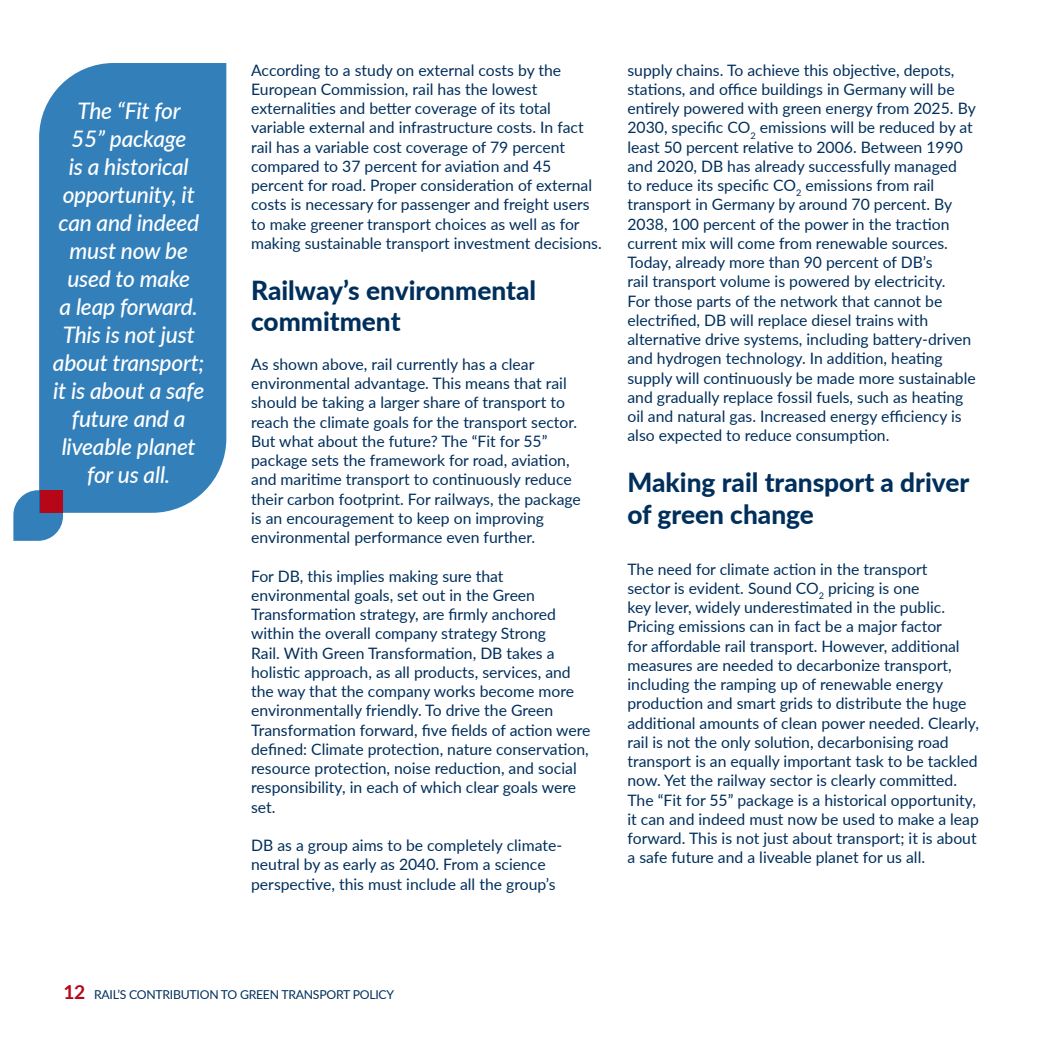
<style>
.page{position:relative;width:1042px;height:1042px;background:#fff}
.page>*{position:absolute;margin:0;border:0;box-sizing:border-box;transform-origin:0 0}
.t1{font:800 26.25px/31.5px "Lato";color:#002f5c}
.t2{font:italic 500 22.75px/28px "Lato";letter-spacing:-.01em;color:#fff;text-align:center}
.t3{font:15.75px/19.2px "Lato";color:#002f5c}
.t4{font:12.25px "Lato";letter-spacing:-.02em;color:#002f5c}
.s1{font-weight:700;font-size:19.25px;color:#b50718}
</style>
<div class="page">
<div style="left:39px;top:63px;width:187px;height:450px;background:#337fba"></div>
<svg style="left:13px;top:490px;width:50px;height:51px;background:#5091c4"></svg>
<div style="left:40px;top:490px;width:23px;height:23px;background:#b50718"></div>
<h2 class="t2" style="left:53px;top:95px;width:153px">The “Fit for<br>55” package<br>is a historical opportunity, it can and indeed must now be used to make<br>a leap forward.<br>This is not just about transport; it is about a safe future and a liveable planet for us all.</h2>
<p class="t3" style="left:251px;top:60px;width:352px">According to a study on external costs by the European Commission, rail has the lowest externalities and better coverage of its total variable external and infrastructure costs. In fact rail has a variable cost coverage of 79 percent compared to 37 percent for aviation and 45 percent for road. Proper consideration of external costs is necessary for passenger and freight users to make greener transport choices as well as for making sustainable transport investment decisions.</p>
<h1 class="t1" style="left:251px;top:273px;width:286px">Railway’s environmental commitment</h1>
<p class="t3" style="left:251px;top:354px;width:331px">As shown above, rail currently has a clear environmental advantage. This means that rail should be taking a larger share of transport to reach the climate goals for the transport sector.<br>But what about the future? The “Fit for 55” package sets the framework for road, aviation, and maritime transport to continuously reduce their carbon footprint. For railways, the package is an encouragement to keep on improving environmental performance even further.</p>
<p class="t3" style="left:251px;top:565px;width:341px">For DB, this implies making sure that environmental goals, set out in the Green Transformation strategy, are firmly anchored within the overall company strategy Strong<br>Rail. With Green Transformation, DB takes a holistic approach, as all products, services, and the way that the company works become more environmentally friendly. To drive the Green Transformation forward, five fields of action were defined: Climate protection, nature conservation, resource protection, noise reduction, and social responsibility, in each of which clear goals were set.</p>
<p class="t3" style="left:251px;top:835px;width:312px">DB as a group aims to be completely climate&shy;neutral by as early as 2040. From a science perspective, this must include all the group’s</p>
<p class="t3" style="left:627px;top:60px;width:350px">supply chains. To achieve this objective, depots, stations, and office buildings in Germany will be entirely powered with green energy from 2025. By 2030, specific CO<sub>2</sub> emissions will be reduced by at least 50 percent relative to 2006. Between 1990 and 2020, DB has already successfully managed<br>to reduce its specific CO<sub>2</sub> emissions from rail transport in Germany by around 70 percent. By 2038, 100 percent of the power in the traction current mix will come from renewable sources.<br>Today, already more than 90 percent of DB’s<br>rail transport volume is powered by electricity.<br>For those parts of the network that cannot be electrified, DB will replace diesel trains with alternative drive systems, including battery-driven and hydrogen technology. In addition, heating supply will continuously be made more sustainable and gradually replace fossil fuels, such as heating oil and natural gas. Increased energy efficiency is also expected to reduce consumption.</p>
<h1 class="t1" style="left:627px;top:466px;width:343px">Making rail transport a driver of green change</h1>
<p class="t3" style="left:627px;top:558px;width:353px">The need for climate action in the transport<br>sector is evident. Sound CO<sub>2</sub> pricing is one<br>key lever, widely underestimated in the public.<br>Pricing emissions can in fact be a major factor<br>for affordable rail transport. However, additional measures are needed to decarbonize transport, including the ramping up of renewable energy production and smart grids to distribute the huge additional amounts of clean power needed. Clearly, rail is not the only solution, decarbonising road transport is an equally important task to be tackled now. Yet the railway sector is clearly committed.<br>The “Fit for 55” package is a historical opportunity, it can and indeed must now be used to make a leap forward. This is not just about transport; it is about a safe future and a liveable planet for us all.</p>
<p class="t4" style="left:63px;top:986px;width:332px"><span class="s1">12</span> RAIL’S CONTRIBUTION TO GREEN TRANSPORT POLICY</p>
</div>
